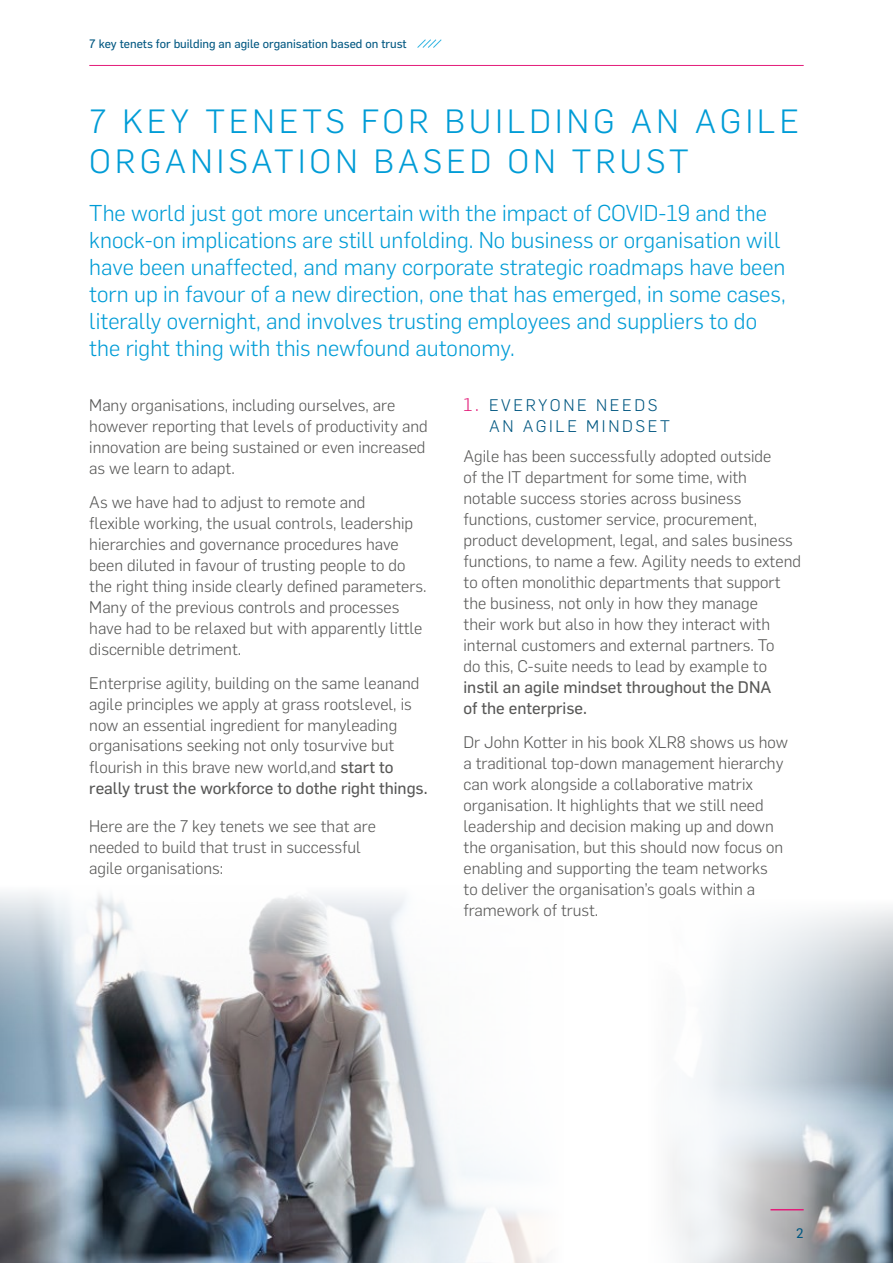
<style>
.page{position:relative;width:893px;height:1263px;background:#fff}
.page>*{position:absolute;margin:0;border:0;box-sizing:border-box;transform-origin:0 0}
.t1{font:300 33px "Flama";letter-spacing:.125em;color:#009cd6}
.t2{font:300 22.5px "Flama";color:#009cd6}
.t3{font:300 16.5px/21px "Flama";color:#575756}
.t4{font:16.5px/21px "Flama Basic";color:#575756}
.t5{font:300 16.5px/21px "Flama";letter-spacing:.16em;color:#005781}
.t6{font:13.5px "Flama Basic";color:#005781}
.t7{font:12px "Flama Basic";color:#005781}
.s1{font-family:"Flama Basic";font-weight:400}
.s2{font-size:18px;color:#e31c79}
</style>
<div class="page">
<hr style="left:89px;top:65px;width:715px;height:1px;background:#e31c79">
<svg style="left:417px;top:39px;width:25px;height:9px"></svg>
<img style="left:0;top:1048px;width:369px;height:215px">
<svg style="left:369px;top:1048px;width:175px;height:215px;fill:#f6f8f9"></svg>
<svg style="left:670px;top:1107px;width:223px;height:156px"></svg>
<svg style="left:0;top:892px;width:424px;height:156px"></svg>
<svg style="left:697px;top:908px;width:196px;height:199px"></svg>
<hr style="left:770px;top:1209px;width:34px;height:1px;background:#e31c79">
<p class="t7" style="left:89px;top:35px;width:319px">7 key tenets for building an agile organisation based on trust</p>
<h1 class="t1" style="left:89px;top:99px;width:711px">7 KEY TENETS FOR BUILDING AN AGILE</h1>
<h1 class="t1" style="left:89px;top:139px;width:601px">ORGANISATION BASED ON TRUST</h1>
<h2 class="t2" style="left:89px;top:198px;width:679px">The world just got more uncertain with the impact of COVID-19 and the</h2>
<h2 class="t2" style="left:89px;top:225px;width:693px">knock-on implications are still unfolding. No business or organisation will</h2>
<h2 class="t2" style="left:89px;top:252px;width:698px">have been unaffected, and many corporate strategic roadmaps have been</h2>
<h2 class="t2" style="left:89px;top:279px;width:698px">torn up in favour of a new direction, one that has emerged, in some cases,</h2>
<h2 class="t2" style="left:89px;top:306px;width:669px">literally overnight, and involves trusting employees and suppliers to do</h2>
<h2 class="t2" style="left:89px;top:333px;width:427px">the right thing with this newfound autonomy.</h2>
<p class="t3" style="left:89px;top:394px;width:308px">Many organisations, including ourselves, are</p>
<p class="t3" style="left:89px;top:415px;width:340px">however reporting that levels of productivity and</p>
<p class="t3" style="left:89px;top:436px;width:338px">innovation are being sustained or even increased</p>
<p class="t3" style="left:89px;top:457px;width:147px">as we learn to adapt.</p>
<p class="t3" style="left:89px;top:491px;width:278px">As we have had to adjust to remote and</p>
<p class="t3" style="left:89px;top:512px;width:325px">flexible working, the usual controls, leadership</p>
<p class="t3" style="left:89px;top:533px;width:311px">hierarchies and governance procedures have</p>
<p class="t3" style="left:89px;top:554px;width:318px">been diluted in favour of trusting people to do</p>
<p class="t3" style="left:89px;top:575px;width:339px">the right thing inside clearly defined parameters.</p>
<p class="t3" style="left:89px;top:596px;width:312px">Many of the previous controls and processes</p>
<p class="t3" style="left:89px;top:617px;width:335px">have had to be relaxed but with apparently little</p>
<p class="t3" style="left:89px;top:638px;width:154px">discernible detriment.</p>
<p class="t3" style="left:89px;top:672px;width:332px">Enterprise agility, building on the same leanand</p>
<p class="t3" style="left:89px;top:692px;width:324px">agile principles we apply at grass rootslevel, is</p>
<p class="t3" style="left:89px;top:713px;width:309px">now an essential ingredient for manyleading</p>
<p class="t3" style="left:89px;top:734px;width:307px">organisations seeking not only tosurvive but</p>
<p class="t3" style="left:89px;top:755px;width:306px">flourish in this brave new world,and <span class="s1">start to</span></p>
<p class="t4" style="left:89px;top:777px;width:340px">really trust the workforce to dothe right things.</p>
<p class="t3" style="left:89px;top:815px;width:288px">Here are the 7 key tenets we see that are</p>
<p class="t3" style="left:89px;top:836px;width:273px">needed to build that trust in successful</p>
<p class="t3" style="left:89px;top:857px;width:136px">agile organisations:</p>
<p class="t5" style="left:489px;top:394px;width:182px;text-indent:-26px"><span class="s2">1.</span> EVERYONE NEEDS<br>AN AGILE MINDSET</p>
<p class="t3" style="left:463px;top:445px;width:339px">Agile has been successfully adopted outside<br>of the IT department for some time, with notable success stories across business functions, customer service, procurement, product development, legal, and sales business functions, to name a few. Agility needs to extend to often monolithic departments that support the business, not only in how they manage<br>their work but also in how they interact with internal customers and external partners. To<br>do this, C-suite needs to lead by example to</p>
<p class="t4" style="left:463px;top:675px;width:309px">instil an agile mindset throughout the DNA of the enterprise.</p>
<p class="t3" style="left:463px;top:730px;width:326px">Dr John Kotter in his book XLR8 shows us how a traditional top-down management hierarchy can work alongside a collaborative matrix organisation. It highlights that we still need leadership and decision making up and down the organisation, but this should now focus on enabling and supporting the team networks<br>to deliver the organisation’s goals within a framework of trust.</p>
<p class="t6" style="left:796px;top:1223px;width:9px">2</p>
</div>
